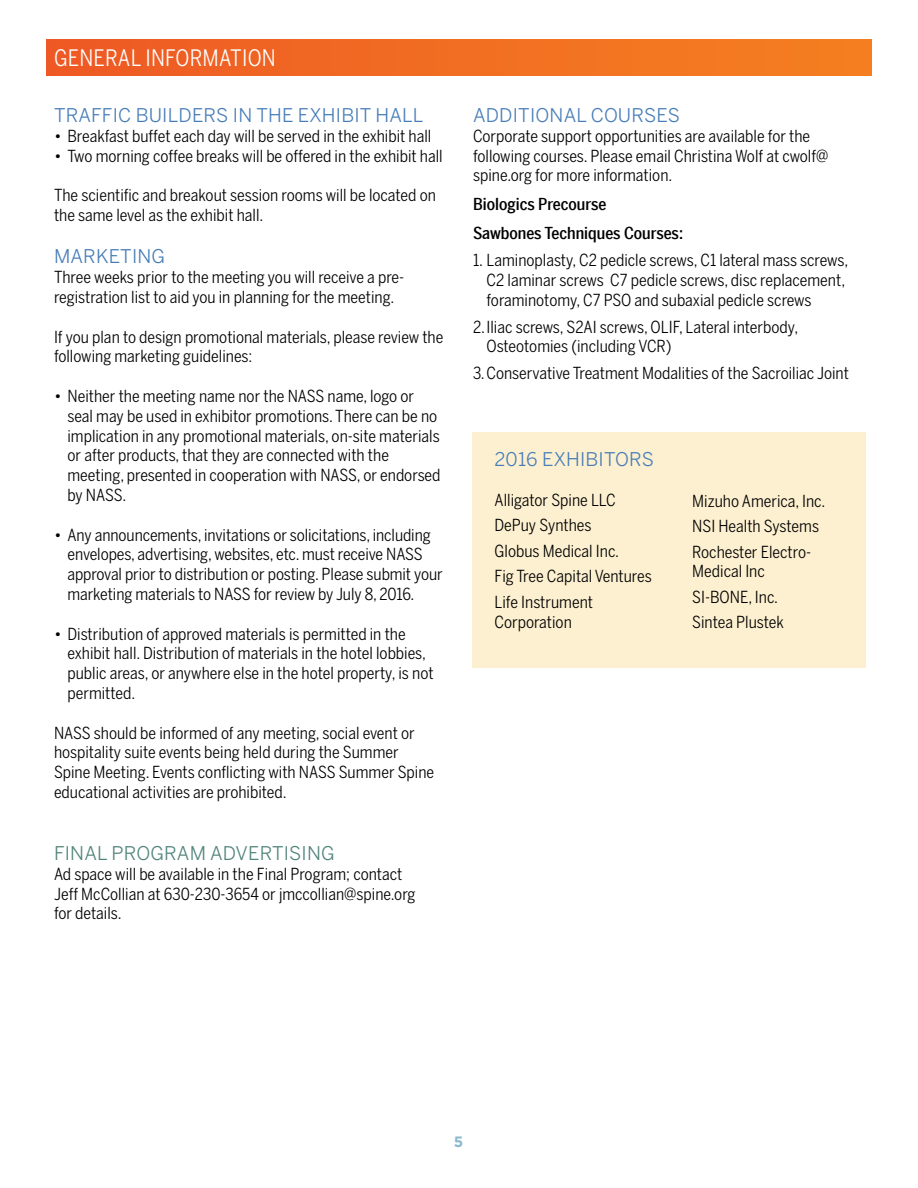
<style>
.page{position:relative;width:918px;height:1188px;background:#fff}
.page>*{position:absolute;margin:0;border:0;box-sizing:border-box;transform-origin:0 0}
.t1{font:22.5px "Benton Sans Cond";letter-spacing:.01em;color:#fff}
.t2{font:18.75px "Benton Sans";letter-spacing:.01em;color:#467db8}
.t3{font:18.75px "Benton Sans";letter-spacing:.01em;color:#50847a}
.t4{font:16.5px/19.8px "Benton Sans Cond";color:#000}
.t5{font:500 16.5px/28.8px "Benton Sans Condensed";color:#000}
.t6{font:700 15px "Gotham";color:#8bbace}
</style>
<div class="page">
<div style="left:472px;top:432px;width:394px;height:235px;background:#fdf0d0"></div>
<div style="left:46px;top:39px;width:826px;height:37px;background:linear-gradient(to right,#ee5925,#f58020)"></div>
<h1 class="t1" style="left:54px;top:44px;width:223px">GENERAL INFORMATION</h1>
<p class="t2" style="left:54px;top:104px;width:371px">TRAFFIC BUILDERS IN THE EXHIBIT HALL</p>
<p class="t4" style="left:54px;top:126px;width:379px">• Breakfast buffet each day will be served in the exhibit hall</p>
<p class="t4" style="left:54px;top:146px;width:390px">• Two morning coffee breaks will be offered in the exhibit hall</p>
<p class="t4" style="left:54px;top:185px;width:383px">The scientific and breakout session rooms will be located on the same level as the exhibit hall.</p>
<p class="t2" style="left:54px;top:245px;width:113px">MARKETING</p>
<p class="t4" style="left:54px;top:267px;width:352px">Three weeks prior to the meeting you will receive a pre&shy;registration list to aid you in planning for the meeting.</p>
<p class="t4" style="left:54px;top:327px;width:391px">If you plan to design promotional materials, please review the following marketing guidelines:</p>
<p class="t4" style="left:67px;top:386px;width:375px;text-indent:-13px">• Neither the meeting name nor the NASS name, logo or seal may be used in exhibitor promotions. There can be no implication in any promotional materials, on-site materials or after products, that they are connected with the meeting, presented in cooperation with NASS, or endorsed by NASS.</p>
<p class="t4" style="left:67px;top:525px;width:377px;text-indent:-13px">• Any announcements, invitations or solicitations, including envelopes, advertising, websites, etc. must receive NASS approval prior to distribution or posting. Please submit your marketing materials to NASS for review by July 8, 2016.</p>
<p class="t4" style="left:67px;top:624px;width:368px;text-indent:-13px">• Distribution of approved materials is permitted in the exhibit hall. Distribution of materials in the hotel lobbies, public areas, or anywhere else in the hotel property, is not permitted.</p>
<p class="t4" style="left:54px;top:723px;width:382px">NASS should be informed of any meeting, social event or hospitality suite events being held during the Summer Spine Meeting. Events conflicting with NASS Summer Spine educational activities are prohibited.</p>
<p class="t3" style="left:54px;top:842px;width:282px">FINAL PROGRAM ADVERTISING</p>
<p class="t4" style="left:54px;top:864px;width:363px">Ad space will be available in the Final Program; contact<br>Jeff McCollian at 630-230-3654 or jmccollian@spine.org for details.</p>
<p class="t2" style="left:473px;top:104px;width:208px">ADDITIONAL COURSES</p>
<p class="t4" style="left:473px;top:126px;width:357px">Corporate support opportunities are available for the following courses. Please email Christina Wolf at cwolf@ spine.org for more information.</p>
<p class="t5" style="left:473px;top:189px;width:212px">Biologics Precourse<br>Sawbones Techniques Courses:</p>
<p class="t4" style="left:487px;top:250px;width:363px;text-indent:-13px">1. Laminoplasty, C2 pedicle screws, C1 lateral mass screws,<br>C2 laminar screws C7 pedicle screws, disc replacement, foraminotomy, C7 PSO and subaxial pedicle screws</p>
<p class="t4" style="left:487px;top:317px;width:313px;text-indent:-13px">2.Iliac screws, S2AI screws, OLIF, Lateral interbody,<br>Osteotomies (including VCR)</p>
<p class="t4" style="left:473px;top:363px;width:377px">3.Conservative Treatment Modalities of the Sacroiliac Joint</p>
<p class="t2" style="left:495px;top:448px;width:161px">2016 EXHIBITORS</p>
<p class="t4" style="left:495px;top:487px;width:159px;line-height:25.5px">Alligator Spine LLC<br>DePuy Synthes<br>Globus Medical Inc.<br>Fig Tree Capital Ventures<br>Life Instrument</p>
<p class="t4" style="left:495px;top:612px;width:79px">Corporation</p>
<p class="t4" style="left:692px;top:488px;width:135px;line-height:25.5px">Mizuho America, Inc.<br>NSI Health Systems<br>Rochester Electro-</p>
<p class="t4" style="left:692px;top:558px;width:93px;line-height:25.5px">Medical Inc<br>SI-BONE, Inc.<br>Sintea Plustek</p>
<p class="t6" style="left:454px;top:1133px;width:11px">5</p>
</div>
